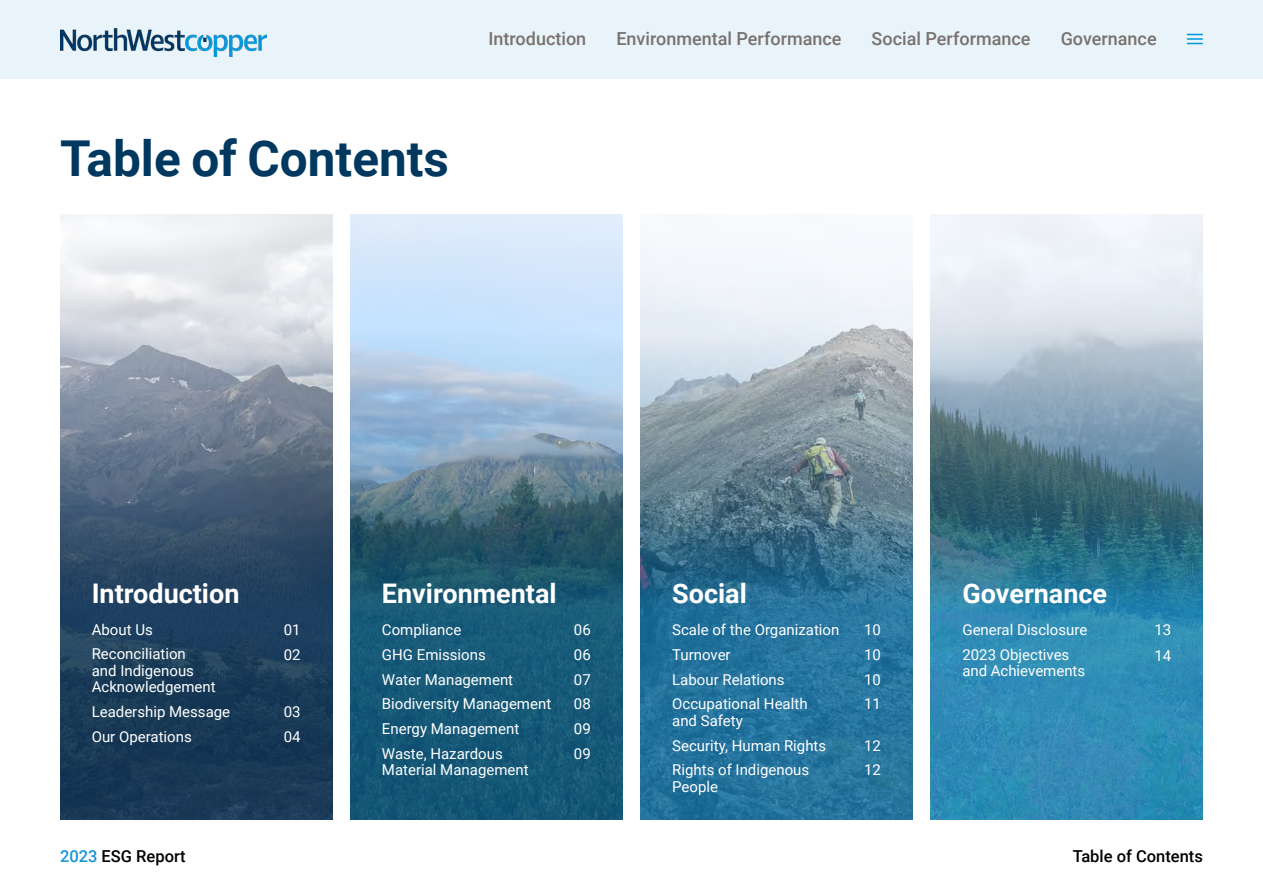
<style>
.page{position:relative;width:1263px;height:893px;background:#fff}
.page>*{position:absolute;margin:0;border:0;box-sizing:border-box;transform-origin:0 0}
.t1{font:700 49.5px "Roboto";color:#003860}
.t2{font:700 27px "Roboto";color:#fff}
.t3{font:500 18px "Roboto";color:#79716f}
.t4{font:500 16.5px "Roboto";color:#000}
.t5{font:15px/16.5px "Roboto";color:#fff}
.s1{color:#1a96d4}
</style>
<div class="page">
<svg style="left:60px;top:312px;width:272px;height:507px;background:#486078"></svg>
<svg style="left:350px;top:312px;width:272px;height:507px;background:#4b7b96"></svg>
<svg style="left:640px;top:312px;width:273px;height:507px;background:#5687a2"></svg>
<svg style="left:931px;top:312px;width:272px;height:507px;background:#508eaa"></svg>
<div style="left:0;top:0;width:1263px;height:78px;background:#e8f4fa"></div>
<img style="left:60px;top:29px;width:206px;height:27px">
<svg style="left:1187px;top:34px;width:16px;height:10px"></svg>
<h1 class="t1" style="left:60px;top:123px;width:390px">Table of Contents</h1>
<p class="t3" style="left:488px;top:26px;width:99px">Introduction</p>
<p class="t3" style="left:616px;top:26px;width:227px">Environmental Performance</p>
<p class="t3" style="left:872px;top:26px;width:160px">Social Performance</p>
<p class="t3" style="left:1061px;top:26px;width:97px">Governance</p>
<h2 class="t2" style="left:92px;top:574px;width:149px">Introduction</h2>
<h2 class="t2" style="left:382px;top:574px;width:176px">Environmental</h2>
<h2 class="t2" style="left:672px;top:574px;width:76px">Social</h2>
<h2 class="t2" style="left:962px;top:574px;width:146px">Governance</h2>
<p class="t5" style="left:92px;top:621px;width:63px">About Us</p>
<p class="t5" style="left:284px;top:621px;width:18px">01</p>
<p class="t5" style="left:92px;top:645px;width:126px">Reconciliation<br>and Indigenous<br>Acknowledgement</p>
<p class="t5" style="left:284px;top:646px;width:18px">02</p>
<p class="t5" style="left:92px;top:703px;width:140px">Leadership Message</p>
<p class="t5" style="left:284px;top:703px;width:18px">03</p>
<p class="t5" style="left:92px;top:727px;width:102px">Our Operations</p>
<p class="t5" style="left:284px;top:727px;width:18px">04</p>
<p class="t5" style="left:382px;top:621px;width:81px">Compliance</p>
<p class="t5" style="left:574px;top:621px;width:18px">06</p>
<p class="t5" style="left:382px;top:646px;width:105px">GHG Emissions</p>
<p class="t5" style="left:574px;top:646px;width:18px">06</p>
<p class="t5" style="left:382px;top:670px;width:133px">Water Management</p>
<p class="t5" style="left:574px;top:670px;width:18px">07</p>
<p class="t5" style="left:382px;top:695px;width:171px">Biodiversity Management</p>
<p class="t5" style="left:574px;top:695px;width:18px">08</p>
<p class="t5" style="left:382px;top:720px;width:139px">Energy Management</p>
<p class="t5" style="left:574px;top:720px;width:18px">09</p>
<p class="t5" style="left:382px;top:745px;width:122px">Waste, Hazardous</p>
<p class="t5" style="left:574px;top:745px;width:18px">09</p>
<p class="t5" style="left:382px;top:761px;width:148px">Material Management</p>
<p class="t5" style="left:672px;top:621px;width:169px">Scale of the Organization</p>
<p class="t5" style="left:864px;top:621px;width:18px">10</p>
<p class="t5" style="left:962px;top:621px;width:126px">General Disclosure</p>
<p class="t5" style="left:1154px;top:621px;width:18px">13</p>
<p class="t5" style="left:962px;top:646px;width:124px">2023 Objectives and Achievements</p>
<p class="t5" style="left:1154px;top:647px;width:18px">14</p>
<p class="t5" style="left:672px;top:646px;width:60px">Turnover</p>
<p class="t5" style="left:864px;top:646px;width:18px">10</p>
<p class="t5" style="left:672px;top:670px;width:114px">Labour Relations</p>
<p class="t5" style="left:864px;top:670px;width:18px">10</p>
<p class="t5" style="left:672px;top:695px;width:137px">Occupational Health and Safety</p>
<p class="t5" style="left:864px;top:695px;width:18px">11</p>
<p class="t5" style="left:672px;top:736px;width:156px">Security, Human Rights</p>
<p class="t5" style="left:864px;top:736px;width:18px">12</p>
<p class="t5" style="left:672px;top:761px;width:139px">Rights of Indigenous<br>People</p>
<p class="t5" style="left:864px;top:761px;width:18px">12</p>
<p class="t4" style="left:60px;top:844px;width:127px"><span class="s1">2023</span> ESG Report</p>
<p class="t4" style="left:1073px;top:844px;width:132px">Table of Contents</p>
</div>
